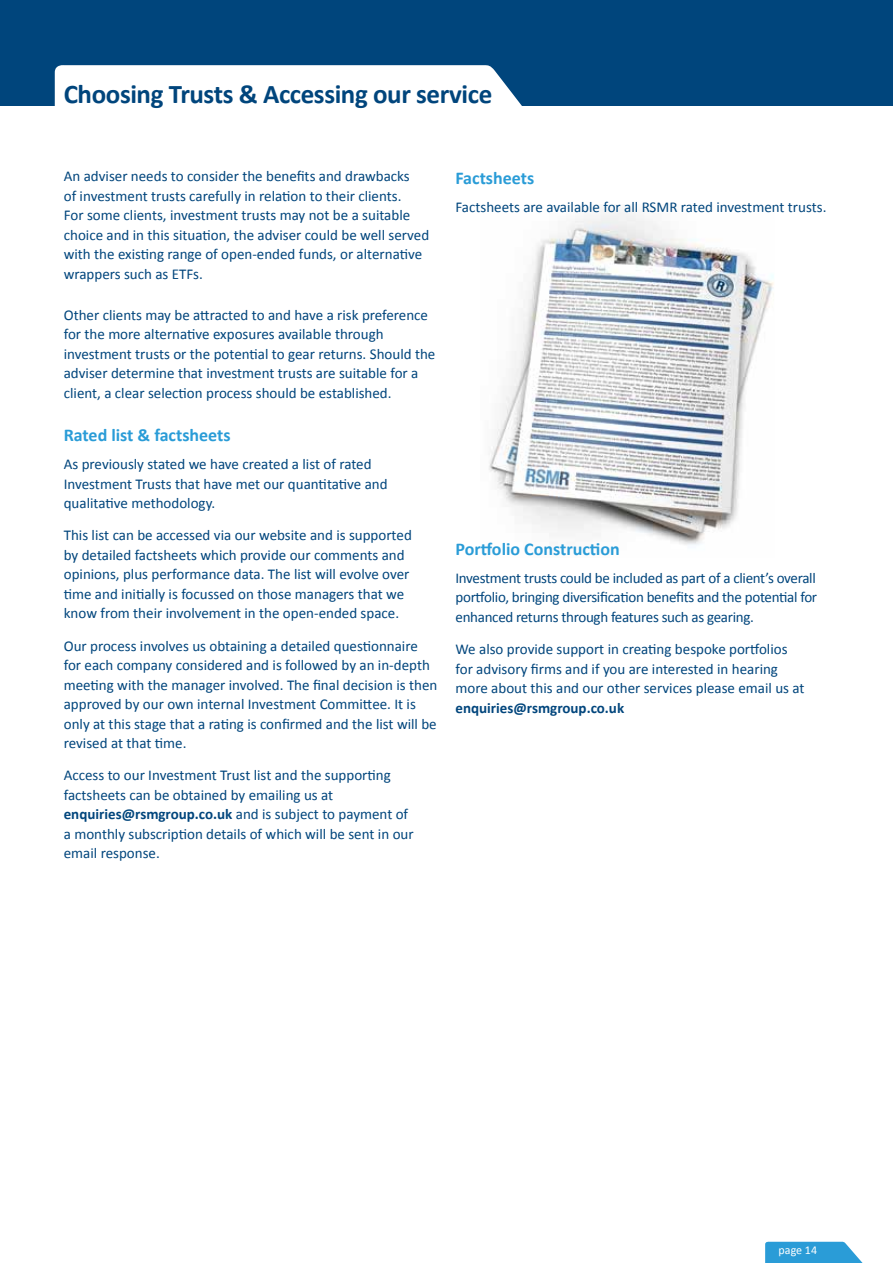
<style>
.page{position:relative;width:893px;height:1263px;background:#fff}
.page>*{position:absolute;margin:0;border:0;box-sizing:border-box;transform-origin:0 0}
.t1{font:700 27px "Calibri";letter-spacing:-.015em;color:#00457c}
.t2{font:700 18px "Calibri";color:#2a9cd7}
.t3{font:15px/19.5px "Calibri";color:#00457c}
.t4{font:700 15px "Calibri";color:#00457c}
.t5{font:12px "Calibri";color:#fff}
.s1{font-weight:700}
</style>
<div class="page">
<div style="left:0;top:0;width:893px;height:106px;background:#00457c"></div>
<img style="left:489px;top:212px;width:285px;height:333px">
<div style="left:55px;top:65px;width:467px;height:41px;background:#fff"></div>
<svg style="left:765px;top:1241px;width:98px;height:22px;background:#46a9dc"></svg>
<h1 class="t1" style="left:64px;top:77px;width:430px">Choosing Trusts &amp; Accessing our service</h1>
<p class="t3" style="left:64px;top:167px;width:367px">An adviser needs to consider the benefits and drawbacks<br>of investment trusts carefully in relation to their clients.<br>For some clients, investment trusts may not be a suitable choice and in this situation, the adviser could be well served with the existing range of open-ended funds, or alternative wrappers such as ETFs.</p>
<p class="t3" style="left:64px;top:305px;width:373px">Other clients may be attracted to and have a risk preference for the more alternative exposures available through investment trusts or the potential to gear returns. Should the adviser determine that investment trusts are suitable for a client, a clear selection process should be established.</p>
<p class="t2" style="left:64px;top:424px;width:168px">Rated list &amp; factsheets</p>
<p class="t3" style="left:64px;top:454px;width:325px">As previously stated we have created a list of rated<br>Investment Trusts that have met our quantitative and qualitative methodology.</p>
<p class="t3" style="left:64px;top:526px;width:350px">This list can be accessed via our website and is supported by detailed factsheets which provide our comments and opinions, plus performance data. The list will evolve over time and initially is focussed on those managers that we know from their involvement in the open-ended space.</p>
<p class="t3" style="left:64px;top:636px;width:375px">Our process involves us obtaining a detailed questionnaire for each company considered and is followed by an in-depth meeting with the manager involved. The final decision is then approved by our own internal Investment Committee. It is only at this stage that a rating is confirmed and the list will be revised at that time.</p>
<p class="t3" style="left:64px;top:766px;width:351px">Access to our Investment Trust list and the supporting factsheets can be obtained by emailing us at <span class="s1">enquiries@rsmgroup.co.uk</span> and is subject to payment of a monthly subscription details of which will be sent in our email response.</p>
<p class="t2" style="left:455px;top:166px;width:80px">Factsheets</p>
<p class="t3" style="left:455px;top:197px;width:372px">Factsheets are available for all RSMR rated investment trusts.</p>
<p class="t2" style="left:455px;top:537px;width:166px">Portfolio Construction</p>
<p class="t3" style="left:455px;top:568px;width:363px;text-align:justify">Investment trusts could be included as part of a client’s overall portfolio, bringing diversification benefits and the potential for enhanced returns through features such as gearing.</p>
<p class="t3" style="left:455px;top:639px;width:351px">We also provide support in creating bespoke portfolios for advisory firms and if you are interested in hearing more about this and our other services please email us at</p>
<p class="t4" style="left:455px;top:698px;width:170px">enquiries@rsmgroup.co.uk</p>
<p class="t5" style="left:779px;top:1243px;width:40px">page 14</p>
</div>
